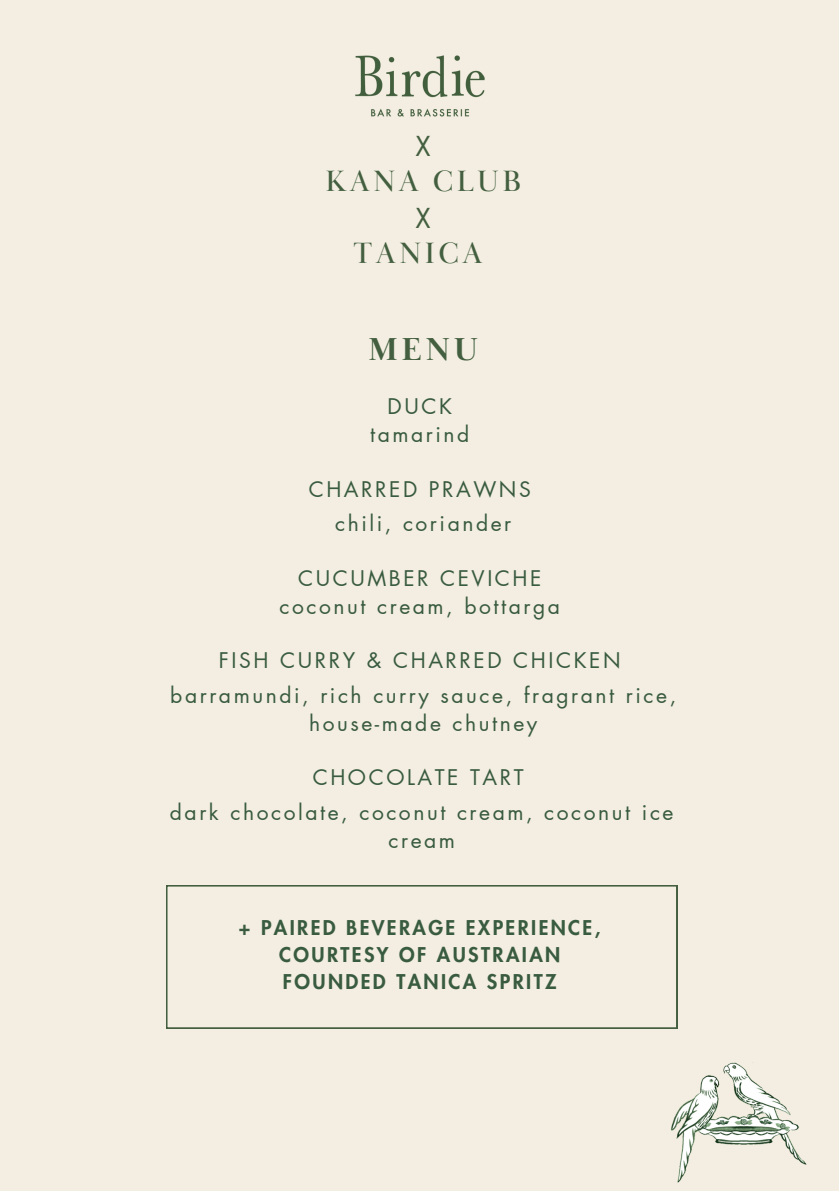
<style>
.page{position:relative;width:839px;height:1191px;background:#fff}
.page>*{position:absolute;margin:0;border:0;box-sizing:border-box;transform-origin:0 0}
.t1{font:700 32.8px "Baskerville Display PT";color:#435f3f}
.t2{font:30.2px/34.4px "Baskerville Display PT";letter-spacing:.115em;color:#435f3f;text-align:center}
.t3{font:21px/28.4px "Futura LT Pro";letter-spacing:.12em;color:#395b3f;text-align:center}
.t4{font:800 19.8px/27px "Futura LT Pro";letter-spacing:.12em;color:#395b3f;text-align:center}
.s1{font-family:"Futura PT"}
</style>
<div class="page">
<div style="left:0;top:0;width:838px;height:1191px;background:#f3eee1"></div>
<img style="left:355px;top:55px;width:130px;height:62px">
<img style="left:671px;top:1062px;width:136px;height:121px">
<svg style="left:166px;top:885px;width:511px;height:144px"></svg>
<p class="t2" style="left:325px;top:130px;width:197px"><span class="s1">X<br></span>KANA CLUB</p>
<p class="t2" style="left:353px;top:202px;width:130px"><span class="s1">X<br></span>TANICA</p>
<h3 class="t1" style="left:368px;top:329px;width:111px">MENU</h3>
<p class="t3" style="left:387px;top:393px;width:66px">DUCK</p>
<p class="t3" style="left:370px;top:421px;width:101px">tamarind</p>
<h4 class="t3" style="left:309px;top:476px;width:223px">CHARRED PRAWNS</h4>
<p class="t3" style="left:335px;top:510px;width:178px">chili, coriander</p>
<p class="t3" style="left:298px;top:565px;width:245px">CUCUMBER CEVICHE</p>
<p class="t3" style="left:279px;top:593px;width:282px">coconut cream, bottarga</p>
<h4 class="t3" style="left:219px;top:647px;width:403px">FISH CURRY &amp; CHARRED CHICKEN</h4>
<p class="t3" style="left:170px;top:682px;width:507px">barramundi, rich curry sauce, fragrant rice, house-made chutney</p>
<h4 class="t3" style="left:313px;top:764px;width:212px">CHOCOLATE TART</h4>
<p class="t3" style="left:170px;top:799px;width:505px">dark chocolate, coconut cream, coconut ice cream</p>
<p class="t4" style="left:239px;top:916px;width:363px">+ PAIRED BEVERAGE EXPERIENCE,<br>COURTESY OF AUSTRAIAN<br>FOUNDED TANICA SPRITZ</p>
</div>
